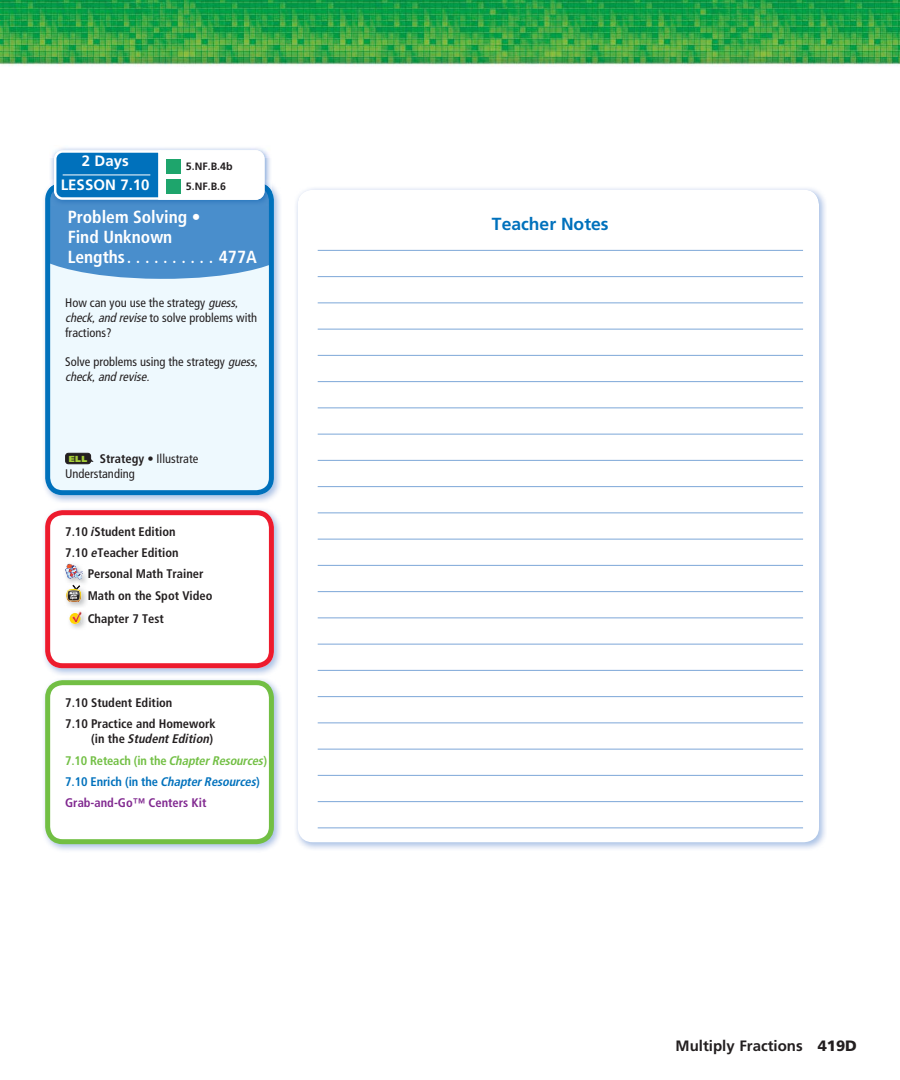
<style>
.page{position:relative;width:900px;height:1080px;background:#fff}
.page>*{position:absolute;margin:0;border:0;box-sizing:border-box;transform-origin:0 0}
.t1{font:700 17.5px/20px "HMS Frutiger Cond Std";color:#fff}
.t2{font:700 17.5px "HMS Frutiger Std";color:#0071bc}
.t3{font:700 15px "HMS Frutiger Std";color:#231f20}
.t4{font:700 15px "HMS Frutiger Std";color:#fff}
.t5{font:12.5px/15px "HMS Frutiger Cond Std";color:#231f20}
.t6{font:700 12.5px/21.2px "HMS Frutiger Cond Std";color:#231f20}
.t7{font:700 12.5px/21.2px "HMS Frutiger Cond Std";letter-spacing:-.01em;color:#812990}
.t8{font:700 10.62px "HMS Frutiger Std";color:#231f20}
.s1{font-style:italic}
.s2{font-family:"Frutiger LT Std";font-weight:900;font-size:8.75px;color:#a6ce39}
.s3{font-weight:700}
.s4{color:#231f20}
.s5{font-style:italic;color:#231f20}
.s6{color:#72bf44}
.s7{font-style:italic;color:#72bf44}
.s8{color:#0071bc}
.s9{font-style:italic;color:#0071bc}
.s10{font-weight:900}
</style>
<div class="page">
<img style="left:0;top:0;width:900px;height:66px">
<img style="left:44px;top:509px;width:236px;height:342px">
<div style="left:48px;top:683px;width:223px;height:159px;background:#fff;border-radius:15px"></div>
<div style="left:45px;top:680px;width:229px;height:164px;border:5px solid #72bf44;border-radius:15px"></div>
<img style="left:44px;top:187px;width:236px;height:315px">
<svg style="left:45px;top:185px;width:229px;height:310px;background:#dceff9"></svg>
<svg style="left:48px;top:150px;width:223px;height:129px"></svg>
<img style="left:296px;top:188px;width:530px;height:661px">
<svg style="left:298px;top:190px;width:521px;height:652px"></svg>
<hr style="left:318px;top:250px;width:485px;height:1px;background:#7da7d8">
<hr style="left:318px;top:276px;width:485px;height:1px;background:#7da7d8">
<hr style="left:318px;top:303px;width:485px;height:1px;background:#7da7d8">
<hr style="left:318px;top:329px;width:485px;height:1px;background:#7da7d8">
<hr style="left:318px;top:355px;width:485px;height:1px;background:#7da7d8">
<hr style="left:318px;top:381px;width:485px;height:1px;background:#7da7d8">
<hr style="left:318px;top:408px;width:485px;height:1px;background:#7da7d8">
<hr style="left:318px;top:434px;width:485px;height:1px;background:#7da7d8">
<hr style="left:318px;top:460px;width:485px;height:1px;background:#7da7d8">
<hr style="left:318px;top:486px;width:485px;height:1px;background:#7da7d8">
<hr style="left:318px;top:513px;width:485px;height:1px;background:#7da7d8">
<hr style="left:318px;top:539px;width:485px;height:1px;background:#7da7d8">
<hr style="left:318px;top:565px;width:485px;height:1px;background:#7da7d8">
<hr style="left:318px;top:591px;width:485px;height:1px;background:#7da7d8">
<hr style="left:318px;top:618px;width:485px;height:1px;background:#7da7d8">
<hr style="left:318px;top:644px;width:485px;height:1px;background:#7da7d8">
<hr style="left:318px;top:670px;width:485px;height:1px;background:#7da7d8">
<hr style="left:318px;top:696px;width:485px;height:1px;background:#7da7d8">
<hr style="left:318px;top:723px;width:485px;height:1px;background:#7da7d8">
<hr style="left:318px;top:749px;width:485px;height:1px;background:#7da7d8">
<hr style="left:318px;top:775px;width:485px;height:1px;background:#7da7d8">
<hr style="left:318px;top:801px;width:485px;height:1px;background:#7da7d8">
<hr style="left:318px;top:828px;width:485px;height:1px;background:#7da7d8">
<div style="left:66px;top:453px;width:25px;height:11px;background:#231f20;border-radius:3px"></div>
<div style="left:65px;top:453px;width:26px;height:11px;border:1px solid #231f20;border-radius:3px"></div>
<svg style="left:89px;top:458px;width:5px;height:4px"></svg>
<svg style="left:45px;top:510px;width:229px;height:158px"></svg>
<div style="left:166px;top:159px;width:15px;height:15px;background:#1ea56c"></div>
<div style="left:166px;top:179px;width:15px;height:15px;background:#1ea56c"></div>
<hr style="left:63px;top:175px;width:87px;height:1px;background:#fff">
<p class="t4" style="left:82px;top:153px;width:49px">2 Days</p>
<p class="t8" style="left:186px;top:161px;width:48px">5.NF.B.4b</p>
<p class="t4" style="left:61px;top:177px;width:90px">LESSON 7.10</p>
<p class="t8" style="left:186px;top:181px;width:42px">5.NF.B.6</p>
<h1 class="t1" style="left:68px;top:207px;width:191px">Problem Solving •<br>Find Unknown<br>Lengths. . . . . . . . . . 477A</h1>
<p class="t5" style="left:65px;top:296px;width:194px">How can you use the strategy <span class="s1">guess, check, and revise</span> to solve problems with fractions?</p>
<p class="t5" style="left:65px;top:355px;width:194px">Solve problems using the strategy <span class="s1">guess, check, and revise.</span></p>
<p class="t5" style="left:65px;top:452px;width:135px"><span class="s2">ELL</span> <span class="s3">Strategy</span> • Illustrate<br>Understanding</p>
<p class="t6" style="left:65px;top:522px;width:112px">7.10 <span class="s1">i</span>Student Edition</p>
<p class="t6" style="left:65px;top:543px;width:115px">7.10 <span class="s1">e</span>Teacher Edition</p>
<p class="t6" style="left:88px;top:564px;width:117px">Personal Math Trainer</p>
<p class="t6" style="left:88px;top:585px;width:126px">Math on the Spot Video</p>
<p class="t6" style="left:88px;top:608px;width:78px">Chapter 7 Test</p>
<p class="t6" style="left:65px;top:693px;width:152px">7.10 Student Edition<br>7.10 Practice and Homework</p>
<p class="t7" style="left:65px;top:729px;width:204px;text-indent:26px"><span class="s4">(in the</span> <span class="s5">Student Edition</span><span class="s4">)<br></span><span class="s6">7.10 Reteach (in the</span> <span class="s7">Chapter Resources</span><span class="s6">)<br></span><span class="s8">7.10 Enrich (in the</span> <span class="s9">Chapter Resources</span><span class="s8">)<br></span>Grab-and-Go™ Centers Kit</p>
<h1 class="t2" style="left:492px;top:215px;width:118px">Teacher Notes</h1>
<p class="t3" style="left:676px;top:1038px;width:183px">Multiply Fractions <span class="s10">419D</span></p>
</div>
